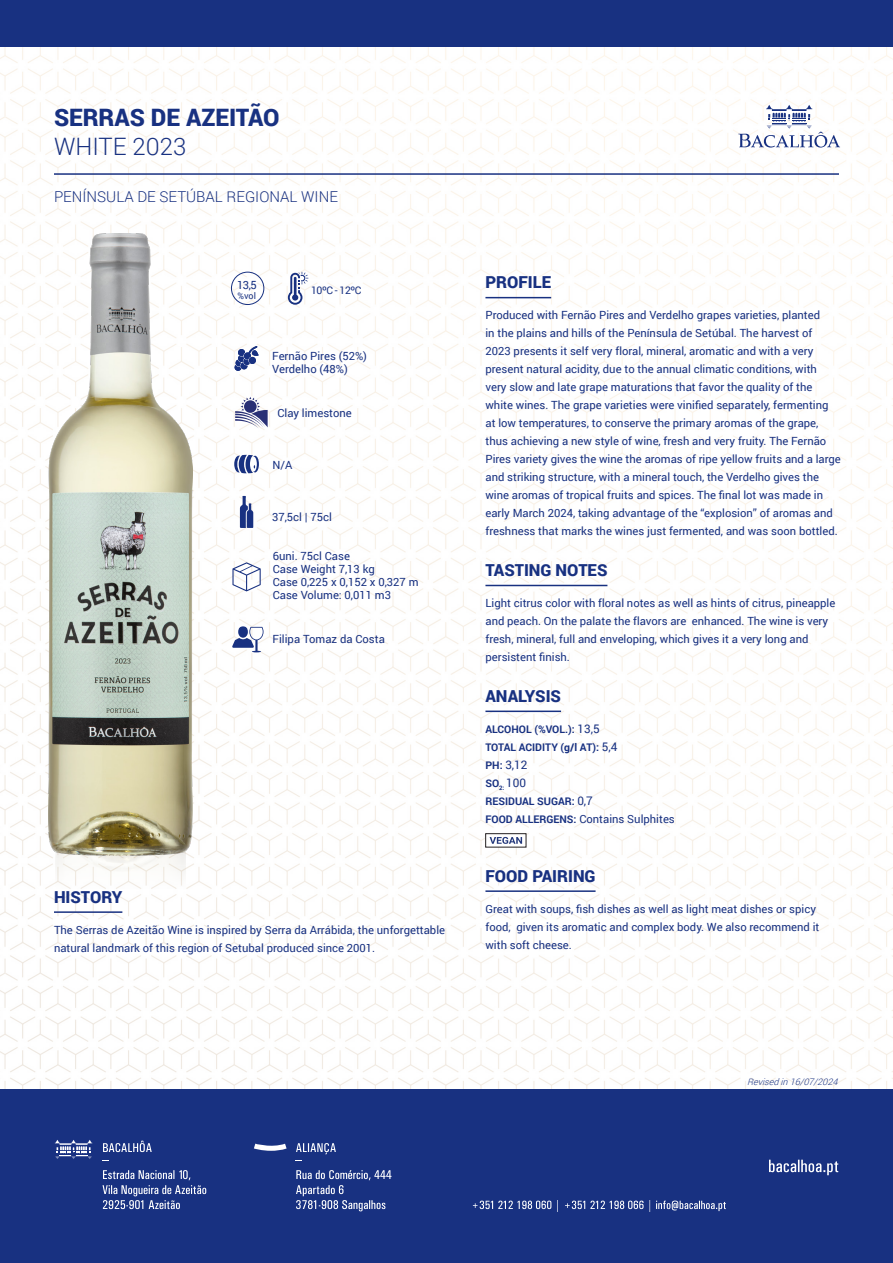
<style>
.page{position:relative;width:893px;height:1263px;background:#fff}
.page>*{position:absolute;margin:0;border:0;box-sizing:border-box;transform-origin:0 0}
.t1{font:900 24px "Roboto";color:#183181}
.t2{font:300 24px "Roboto";color:#183181}
.TITULOS_BLUE{font:900 16.5px "Roboto";color:#183181}
.t3{font:300 15px "Roboto";color:#183181}
.t4{font:11.85px "Roboto";color:#183181}
.Parágrafo_básico{font:11.25px/18px "Roboto";color:#183181}
.t5{font:700 10.5px "Roboto";color:#183181}
.t6{font:10.5px "Roboto";letter-spacing:-.04em;color:#183181}
.t7{font:italic 300 9px "Roboto";color:#183181}
.t8{font:9px "Roboto";color:#183181}
.s1{font-weight:400;font-size:11.85px}
.s2{font-weight:700;font-size:10.5px}
</style>
<div class="page">
<img style="left:0;top:47px;width:893px;height:1042px">
<div style="left:0;top:1089px;width:893px;height:174px;background:#183181"></div>
<div style="left:0;top:0;width:893px;height:47px;background:#183181"></div>
<svg style="left:473px;top:1200px;width:253px;height:12px"></svg>
<svg style="left:769px;top:1160px;width:69px;height:15px"></svg>
<svg style="left:55px;top:1140px;width:37px;height:19px"></svg>
<svg style="left:254px;top:1144px;width:33px;height:7px"></svg>
<svg style="left:296px;top:1170px;width:95px;height:41px"></svg>
<svg style="left:296px;top:1143px;width:40px;height:11px"></svg>
<svg style="left:102px;top:1170px;width:104px;height:39px"></svg>
<svg style="left:103px;top:1141px;width:49px;height:11px"></svg>
<svg style="left:232px;top:627px;width:32px;height:25px"></svg>
<hr style="left:54px;top:911px;width:68px;height:2px;background:#183181">
<hr style="left:54px;top:173px;width:785px;height:2px;background:#183181">
<svg style="left:738px;top:105px;width:102px;height:43px"></svg>
<hr style="left:485px;top:297px;width:66px;height:1px;background:#183181">
<hr style="left:485px;top:585px;width:122px;height:1px;background:#183181">
<hr style="left:485px;top:710px;width:76px;height:2px;background:#183181">
<hr style="left:485px;top:890px;width:111px;height:2px;background:#183181">
<svg style="left:232px;top:562px;width:29px;height:29px"></svg>
<svg style="left:234px;top:346px;width:25px;height:25px"></svg>
<svg style="left:234px;top:455px;width:25px;height:18px"></svg>
<svg style="left:240px;top:496px;width:13px;height:32px"></svg>
<div style="left:231px;top:272px;width:33px;height:33px;border:1px solid #183181;border-radius:50%"></div>
<svg style="left:288px;top:272px;width:20px;height:33px"></svg>
<img style="left:56px;top:855px;width:129px;height:191px">
<img style="left:49px;top:233px;width:143px;height:622px">
<svg style="left:235px;top:397px;width:33px;height:31px"></svg>
<div style="left:486px;top:834px;width:40px;height:13px;background:#fff"></div>
<div style="left:485px;top:833px;width:41px;height:14px;border:1px solid #231f20"></div>
<svg style="left:490px;top:837px;width:32px;height:7px"></svg>
<p class="t1" style="left:54px;top:101px;width:227px">SERRAS DE AZEITÃO</p>
<p class="t2" style="left:54px;top:130px;width:134px">WHITE 2023</p>
<p class="t3" style="left:54px;top:187px;width:285px">PENÍNSULA DE SETÚBAL REGIONAL WINE</p>
<p class="Parágrafo_básico" style="left:237px;top:275px;width:21px">13,5</p>
<p class="t6" style="left:311px;top:283px;width:52px">10ºC - 12ºC</p>
<p class="t8" style="left:237px;top:290px;width:20px">%vol</p>
<p class="Parágrafo_básico" style="left:272px;top:349px;width:96px;line-height:12.8px">Fernão Pires (52%)<br>Verdelho (48%)</p>
<p class="Parágrafo_básico" style="left:277px;top:403px;width:76px">Clay limestone</p>
<p class="Parágrafo_básico" style="left:273px;top:455px;width:21px">N/A</p>
<p class="Parágrafo_básico" style="left:272px;top:508px;width:61px">37,5cl | 75cl</p>
<p class="Parágrafo_básico" style="left:273px;top:550px;width:147px;line-height:12.8px">6uni. 75cl Case<br>Case Weight 7,13 kg<br>Case 0,225 x 0,152 x 0,327 m</p>
<p class="Parágrafo_básico" style="left:273px;top:585px;width:120px">Case Volume: 0,011 m3</p>
<p class="Parágrafo_básico" style="left:273px;top:629px;width:114px">Filipa Tomaz da Costa</p>
<p class="TITULOS_BLUE" style="left:54px;top:885px;width:70px">HISTORY</p>
<p class="Parágrafo_básico" style="left:54px;top:920px;width:393px">The Serras de Azeitão Wine is inspired by Serra da Arrábida, the unforgettable natural landmark of this region of Setubal produced since 2001.</p>
<p class="TITULOS_BLUE" style="left:485px;top:271px;width:67px">PROFILE</p>
<p class="Parágrafo_básico" style="left:485px;top:306px;width:357px">Produced with Fernão Pires and Verdelho grapes varieties, planted<br>in the plains and hills of the Península de Setúbal. The harvest of<br>2023 presents it self very floral, mineral, aromatic and with a very present natural acidity, due to the annual climatic conditions, with very slow and late grape maturations that favor the quality of the white wines. The grape varieties were vinified separately, fermenting at low temperatures, to conserve the primary aromas of the grape, thus achieving a new style of wine, fresh and very fruity. The Fernão Pires variety gives the wine the aromas of ripe yellow fruits and a large and striking structure, with a mineral touch, the Verdelho gives the wine aromas of tropical fruits and spices. The final lot was made in early March 2024, taking advantage of the “explosion” of aromas and freshness that marks the wines just fermented, and was soon bottled.</p>
<p class="TITULOS_BLUE" style="left:485px;top:559px;width:123px">TASTING NOTES</p>
<p class="Parágrafo_básico" style="left:485px;top:593px;width:351px">Light citrus color with floral notes as well as hints of citrus, pineapple and peach. On the palate the flavors are enhanced. The wine is very fresh, mineral, full and enveloping, which gives it a very long and persistent finish.</p>
<p class="TITULOS_BLUE" style="left:485px;top:684px;width:77px">ANALYSIS</p>
<p class="t5" style="left:485px;top:722px;width:116px">ALCOHOL (%VOL.): <span class="s1">13,5</span></p>
<p class="t5" style="left:485px;top:740px;width:133px">TOTAL ACIDITY (g/l AT): <span class="s1">5,4</span></p>
<p class="t4" style="left:485px;top:756px;width:44px"><span class="s2">PH:</span> 3,12</p>
<p class="t4" style="left:485px;top:774px;width:42px"><span class="s2">SO</span><sub>2:</sub> 100</p>
<p class="t5" style="left:485px;top:794px;width:109px">RESIDUAL SUGAR: <span class="s1">0,7</span></p>
<p class="Parágrafo_básico" style="left:485px;top:809px;width:191px"><span class="s2">FOOD ALLERGENS:</span> Contains Sulphites</p>
<p class="TITULOS_BLUE" style="left:485px;top:864px;width:112px">FOOD PAIRING</p>
<p class="Parágrafo_básico" style="left:485px;top:899px;width:336px">Great with soups, fish dishes as well as light meat dishes or spicy food, given its aromatic and complex body. We also recommend it with soft cheese.</p>
<p class="t7" style="left:747px;top:1075px;width:95px">Revisedin16/07/2024</p>
</div>
